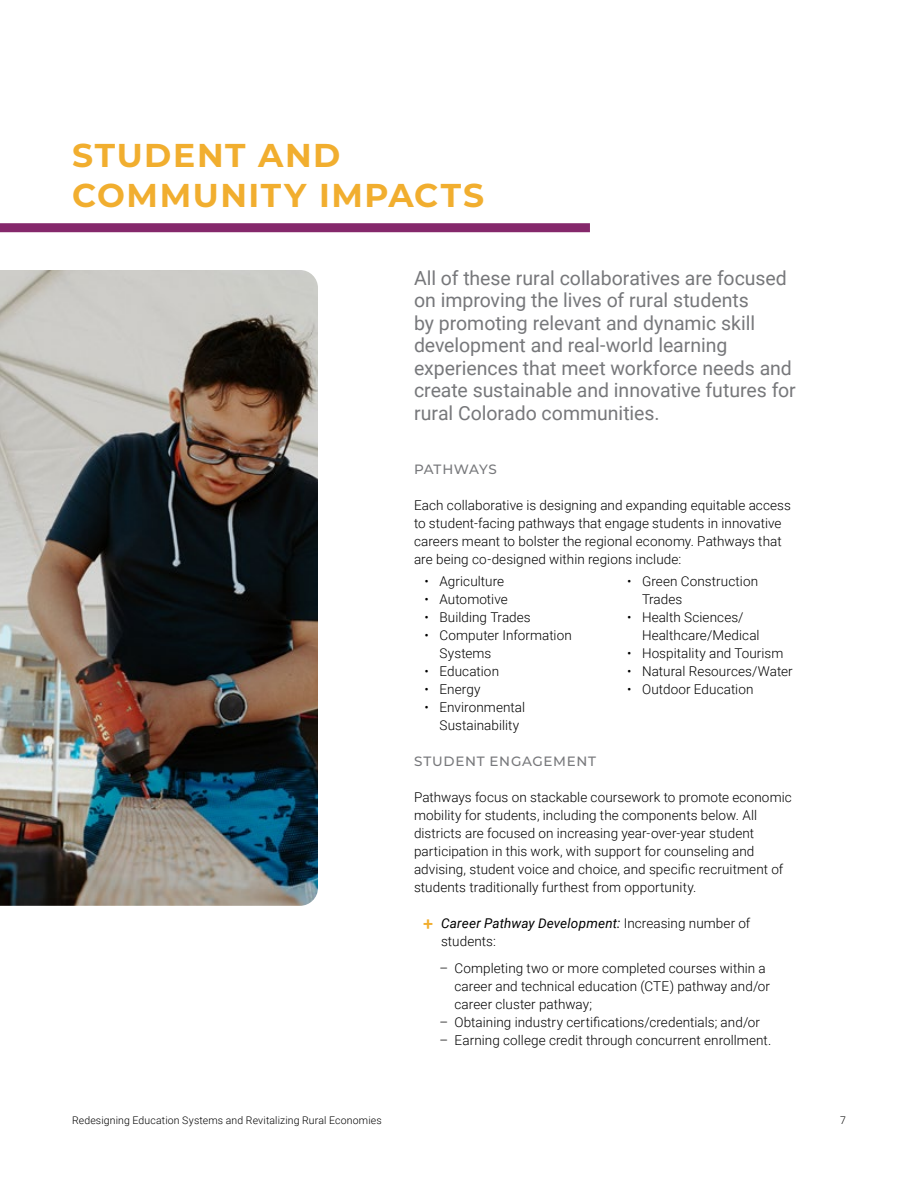
<style>
.page{position:relative;width:918px;height:1188px;background:#fff}
.page>*{position:absolute;margin:0;border:0;box-sizing:border-box;transform-origin:0 0}
.t1{font:700 33px/39.6px "Montserrat";letter-spacing:.05em;color:#f1ae2f}
.t2{font:19.5px/22.5px "Roboto";letter-spacing:-.005em;color:#77787b}
.t3{font:300 13.5px/18px "Roboto";letter-spacing:.005em;color:#000}
.t4{font:500 13.5px "Montserrat";letter-spacing:.05em;color:#77787b}
.t5{font:500 13.5px "Montserrat";letter-spacing:.01em;color:#77787b}
.t6{font:300 10.5px "Roboto";letter-spacing:.015em;color:#000}
.s1{font-weight:500;font-size:18px;color:#f1ae2f}
.s2{font-weight:400;font-style:italic}
</style>
<div class="page">
<div style="left:0;top:223px;width:590px;height:9px;background:#85286b"></div>
<img style="left:0;top:270px;width:318px;height:636px">
<h1 class="t1" style="left:72px;top:134px;width:414px">STUDENT AND<br>COMMUNITY IMPACTS</h1>
<p class="t2" style="left:414px;top:266px;width:383px">All of these rural collaboratives are focused on improving the lives of rural students<br>by promoting relevant and dynamic skill development and real-world learning experiences that meet workforce needs and create sustainable and innovative futures for rural Colorado communities.</p>
<p class="t5" style="left:414px;top:459px;width:84px">PATHWAYS</p>
<p class="t3" style="left:414px;top:495px;width:378px">Each collaborative is designing and expanding equitable access to student-facing pathways that engage students in innovative careers meant to bolster the regional economy. Pathways that are being co-designed within regions include:</p>
<p class="t3" style="left:425px;top:572px;width:81px">• Agriculture</p>
<p class="t3" style="left:425px;top:590px;width:85px">• Automotive</p>
<p class="t3" style="left:425px;top:608px;width:108px">• Building Trades</p>
<p class="t3" style="left:440px;top:626px;width:134px;text-indent:-15px">• Computer Information<br>Systems</p>
<p class="t3" style="left:425px;top:662px;width:76px">• Education</p>
<p class="t3" style="left:425px;top:680px;width:58px">• Energy</p>
<p class="t3" style="left:440px;top:698px;width:87px;text-indent:-15px">• Environmental<br>Sustainability</p>
<p class="t3" style="left:642px;top:572px;width:118px;text-indent:-15px">• Green Construction<br>Trades</p>
<p class="t3" style="left:642px;top:608px;width:119px;text-indent:-15px">• Health Sciences/<br>Healthcare/Medical</p>
<p class="t3" style="left:627px;top:644px;width:158px">• Hospitality and Tourism</p>
<p class="t3" style="left:627px;top:662px;width:167px">• Natural Resources/Water</p>
<p class="t3" style="left:627px;top:680px;width:128px">• Outdoor Education</p>
<p class="t4" style="left:414px;top:752px;width:184px">STUDENT ENGAGEMENT</p>
<p class="t3" style="left:414px;top:788px;width:379px">Pathways focus on stackable coursework to promote economic mobility for students, including the components below. All districts are focused on increasing year-over-year student participation in this work, with support for counseling and advising, student voice and choice, and specific recruitment of students traditionally furthest from opportunity.</p>
<p class="t3" style="left:441px;top:914px;width:311px;text-indent:-18px"><span class="s1">+</span> <span class="s2">Career Pathway Development:</span> Increasing number of students:</p>
<p class="t3" style="left:454px;top:959px;width:317px;text-indent:-15px">– Completing two or more completed courses within a career and technical education (CTE) pathway and/or career cluster pathway;</p>
<p class="t3" style="left:440px;top:1013px;width:322px">– Obtaining industry certifications/credentials; and/or</p>
<p class="t3" style="left:440px;top:1031px;width:333px">– Earning college credit through concurrent enrollment.</p>
<p class="t6" style="left:72px;top:1113px;width:311px">Redesigning Education Systems and Revitalizing Rural Economies</p>
<p class="t6" style="left:840px;top:1113px;width:7px">7</p>
</div>
